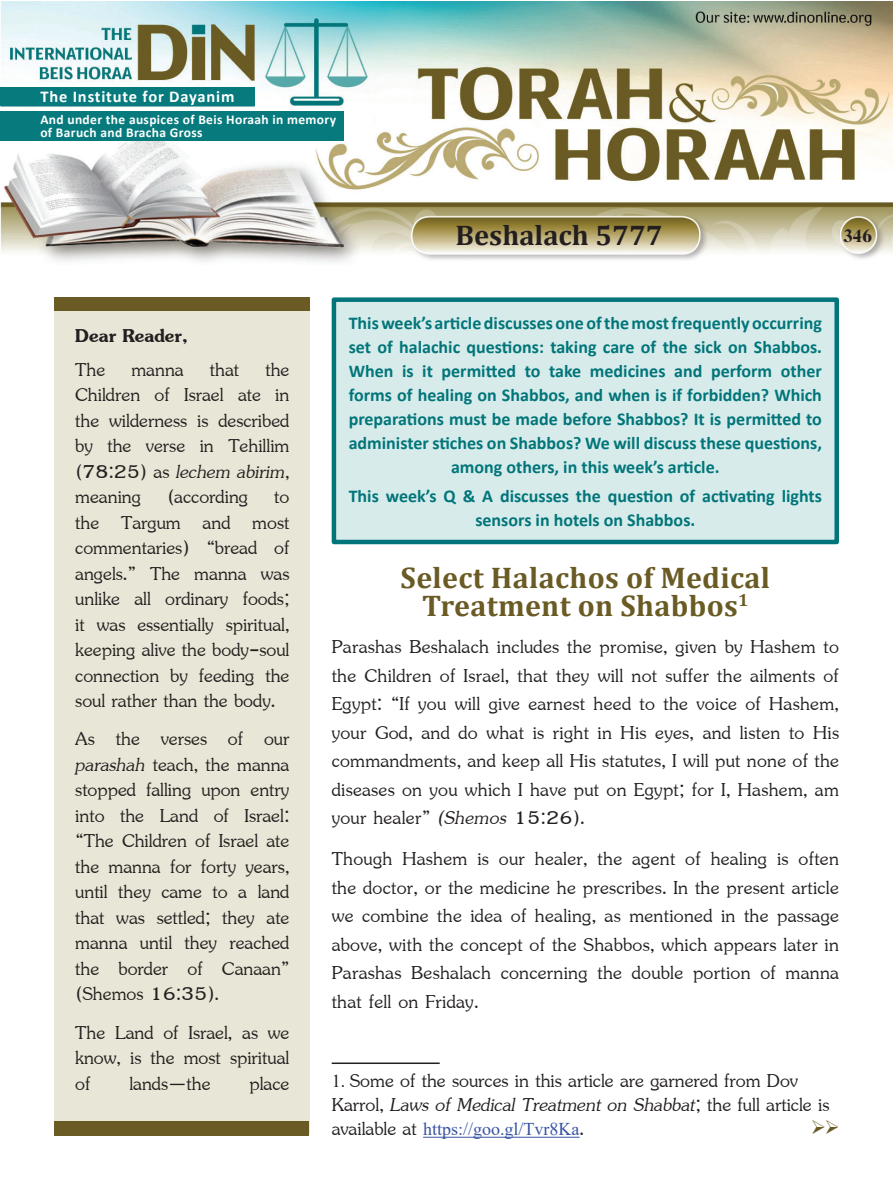
<style>
.page{position:relative;width:893px;height:1188px;background:#fff}
.page>*{position:absolute;margin:0;border:0;box-sizing:border-box;transform-origin:0 0}
.t1{font:700 30px/28.5px "Cambria";letter-spacing:.01em;color:#6a5b24;text-align:center}
.t2{font:28.5px/25.5px "Jasmine UPC";color:#231f20;text-align:justify}
.t3{font:28.5px "Jasmine UPC Italic";color:#231f20}
.t4{font:700 28.5px "Cambria";color:#231f20}
.t5{font:28.5px "Jasmine UPC Bold";color:#231f20}
.t6{font:700 24px "Livorna";color:#231f20}
.t7{font:700 18px/24px "Calibri";color:#017579;text-align:center}
.t8{font:18px "Times New Roman";color:#3853a3}
.t9{font:700 16.5px "Calibri";letter-spacing:.05em;color:#fff}
.t10{font:700 13.5px/13.5px "Calibri";letter-spacing:.025em;color:#fff}
.s1{font-family:"Jasmine UPC"}
.s2{font-family:"Jasmine UPC Italic"}
.s3{font-family:"Times New Roman";font-size:18px}
.s4{font-family:"Jasmine UPC";font-size:28.5px;color:#231f20}
</style>
<div class="page">
<img style="left:0;top:2px;width:893px;height:261px">
<div style="left:0;top:87px;width:254px;height:19px;background:#067a7c"></div>
<div style="left:0;top:111px;width:344px;height:30px;background:#067a7c"></div>
<hr style="left:332px;top:1063px;width:108px;height:1px;background:#231f20">
<hr style="left:423px;top:1137px;width:157px;height:1px;background:#3853a3">
<div style="left:332px;top:297px;width:507px;height:247px;background:#d7ebeb;border:4px solid #017579"></div>
<div style="left:54px;top:302px;width:255px;height:832px;background:#e8e6d6"></div>
<div style="left:54px;top:297px;width:255px;height:14px;background:#6a5a24"></div>
<div style="left:54px;top:1121px;width:254px;height:14px;background:#6a5b25"></div>
<p class="t9" style="left:40px;top:85px;width:196px">The Institute for Dayanim</p>
<p class="t10" style="left:40px;top:112px;width:297px">And under the auspices of Beis Horaah in memory of Baruch and Bracha Gross</p>
<p class="t4" style="left:456px;top:215px;width:209px">Beshalach 5777</p>
<p class="t6" style="left:843px;top:223px;width:31px">346</p>
<p class="t5" style="left:75px;top:319px;width:114px">Dear Reader,</p>
<p class="t2" style="left:75px;top:354px;width:216px">The manna that the Children of Israel ate in the wilderness is described by the verse in Tehillim</p>
<p class="t3" style="left:75px;top:456px;width:216px"><span class="s1">(78:25) as</span> lechem abirim<span class="s1">,</span></p>
<p class="t2" style="left:75px;top:482px;width:216px">meaning (according to the Targum and most commentaries) “bread of angels.” The manna was unlike all ordinary foods; it was essentially spiritual, keeping alive the body-soul connection by feeding the soul rather than the body.</p>
<p class="t2" style="left:75px;top:724px;width:216px">As the verses of our <span class="s2">parashah</span> teach, the manna stopped falling upon entry into the Land of Israel: “The Children of Israel ate the manna for forty years, until they came to a land that was settled; they ate manna until they reached the border of Canaan” (Shemos 16:35).</p>
<p class="t2" style="left:75px;top:1017px;width:216px">The Land of Israel, as we know, is the most spiritual of</p>
<p class="t2" style="left:129px;top:1068px;width:83px">lands—the</p>
<p class="t2" style="left:249px;top:1068px;width:41px">place</p>
<p class="t7" style="left:349px;top:311px;width:475px">This week’s article discusses one of the most frequently occurring set of halachic questions: taking care of the sick on Shabbos.<br>When is it permitted to take medicines and perform other forms of healing on Shabbos, and when is if forbidden? Which preparations must be made before Shabbos? It is permitted to administer stiches on Shabbos? We will discuss these questions, among others, in this week’s article.</p>
<p class="t7" style="left:349px;top:483px;width:475px">This week’s Q &amp; A discusses the question of activating lights sensors in hotels on Shabbos.</p>
<p class="t1" style="left:400px;top:562px;width:371px">Select Halachos of Medical<br>Treatment on Shabbos<sup>1</sup></p>
<p class="t2" style="left:332px;top:630px;width:509px;line-height:28.5px">Parashas Beshalach includes the promise, given by Hashem to the Children of Israel, that they will not suffer the ailments of Egypt: “If you will give earnest heed to the voice of Hashem, your God, and do what is right in His eyes, and listen to His commandments, and keep all His statutes, I will put none of the diseases on you which I have put on Egypt; for I, Hashem, am your healer” <span class="s2">(Shemos</span> 15:26).</p>
<p class="t2" style="left:332px;top:843px;width:509px;line-height:28.5px">Though Hashem is our healer, the agent of healing is often the doctor, or the medicine he prescribes. In the present article we combine the idea of healing, as mentioned in the passage above, with the concept of the Shabbos, which appears later in Parashas Beshalach concerning the double portion of manna that fell on Friday.</p>
<p class="t2" style="left:332px;top:1066px;width:468px"><span class="s3">1.</span> Some of the sources in this article are garnered from Dov</p>
<p class="t3" style="left:332px;top:1090px;width:499px"><span class="s1">Karrol,</span> Laws of Medical Treatment on Shabbat<span class="s1">; the full article is</span></p>
<p class="t8" style="left:332px;top:1117px;width:254px"><span class="s4">available at</span> https://goo.gl/Tvr8Ka<span class="s4">.</span></p>
</div>
